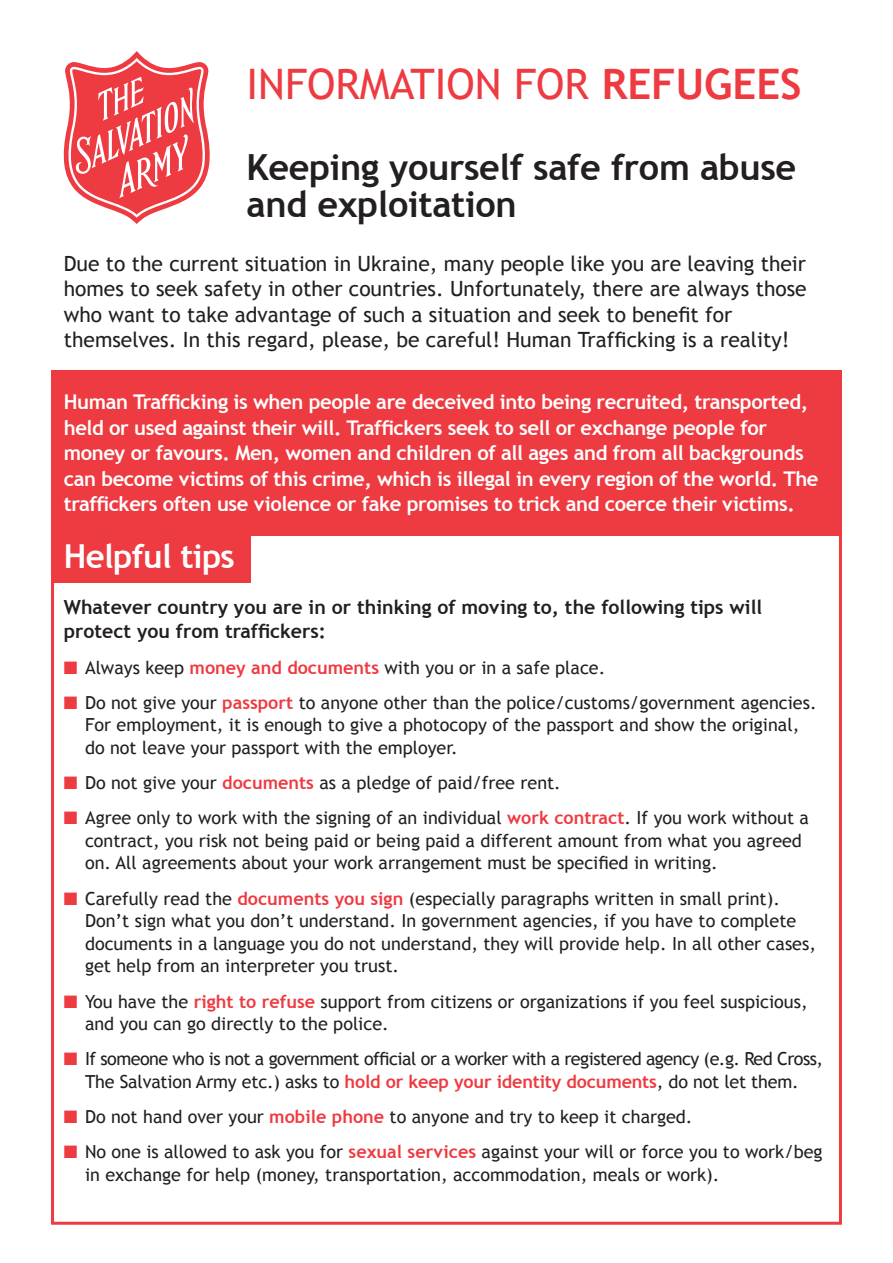
<style>
.page{position:relative;width:893px;height:1263px;background:#fff}
.page>*{position:absolute;margin:0;border:0;box-sizing:border-box;transform-origin:0 0}
.t1{font:42px "Trebuchet MS";color:#ee3a41}
.t2{font:700 36px/37.5px "Trebuchet MS";letter-spacing:-.01em;color:#231f20}
.t3{font:700 33px "Trebuchet MS";letter-spacing:-.02em;color:#fff}
.t4{font:21px/25.5px "Trebuchet MS";color:#231f20}
.t5{font:700 20.25px/25.5px "Trebuchet MS";letter-spacing:-.02em;color:#fff}
.t6{font:700 19.5px/24px "Trebuchet MS";color:#231f20}
.List_Paragraph{font:18px/22.5px "Trebuchet MS";color:#231f20}
.List_Paragraph-2{font:18px/22.5px "Trebuchet MS";letter-spacing:-.03em;color:#231f20;text-align:center}
.s1{font-weight:700}
.s2{color:#ee3a41}
.s3{font-weight:700;color:#ee3a41}
</style>
<div class="page">
<svg style="left:64px;top:51px;width:146px;height:173px"></svg>
<div style="left:51px;top:370px;width:791px;height:166px;background:#ee3a41"></div>
<div style="left:51px;top:528px;width:200px;height:55px;background:#ee3a41"></div>
<div style="left:51px;top:527px;width:791px;height:698px;border:3px solid #ee3a41"></div>
<p class="t1" style="left:247px;top:59px;width:557px">INFORMATION FOR <span class="s1">REFUGEES</span></p>
<p class="t2" style="left:247px;top:148px;width:551px">Keeping yourself safe from abuse and exploitation</p>
<p class="t4" style="left:64px;top:251px;width:744px">Due to the current situation in Ukraine, many people like you are leaving their homes to seek safety in other countries. Unfortunately, there are always those who want to take advantage of such a situation and seek to benefit for themselves. In this regard, please, be careful! Human Trafficking is a reality!</p>
<p class="t5" style="left:64px;top:389px;width:756px">Human Trafficking is when people are deceived into being recruited, transported, held or used against their will. Traffickers seek to sell or exchange people for money or favours. Men, women and children of all ages and from all backgrounds can become victims of this crime, which is illegal in every region of the world. The traffickers often use violence or fake promises to trick and coerce their victims.</p>
<p class="t3" style="left:64px;top:535px;width:172px">Helpful tips</p>
<p class="t6" style="left:64px;top:595px;width:700px">Whatever country you are in or thinking of moving to, the following tips will protect you from traffickers:</p>
<p class="List_Paragraph" style="left:64px;top:656px;width:543px"><span class="s2">■</span> Always keep <span class="s3">money and documents</span> with you or in a safe place.</p>
<p class="List_Paragraph" style="left:85px;top:691px;width:733px;text-indent:-21px"><span class="s2">■</span> Do not give your <span class="s3">passport</span> to anyone other than the police/customs/government agencies.<br>For employment, it is enough to give a photocopy of the passport and show the original, do not leave your passport with the employer.</p>
<p class="List_Paragraph" style="left:64px;top:772px;width:499px"><span class="s2">■</span> Do not give your <span class="s3">documents</span> as a pledge of paid/free rent.</p>
<p class="List_Paragraph" style="left:85px;top:807px;width:725px;text-indent:-21px"><span class="s2">■</span> Agree only to work with the signing of an individual <span class="s3">work contract</span>. If you work without a contract, you risk not being paid or being paid a different amount from what you agreed on. All agreements about your work arrangement must be specified in writing.</p>
<p class="List_Paragraph" style="left:85px;top:887px;width:732px;text-indent:-21px"><span class="s2">■</span> Carefully read the <span class="s3">documents you sign</span> (especially paragraphs written in small print).<br>Don’t sign what you don’t understand. In government agencies, if you have to complete documents in a language you do not understand, they will provide help. In all other cases, get help from an interpreter you trust.</p>
<p class="List_Paragraph" style="left:85px;top:990px;width:724px;text-indent:-21px"><span class="s2">■</span> You have the <span class="s3">right to refuse</span> support from citizens or organizations if you feel suspicious, and you can go directly to the police.</p>
<p class="List_Paragraph-2" style="left:64px;top:1048px;width:761px"><span class="s2">■</span> If someone who is not a government official or a worker with a registered agency (e.g. Red Cross,<br>The Salvation Army etc.) asks to <span class="s3">hold or keep your identity documents</span>, do not let them.</p>
<p class="List_Paragraph" style="left:64px;top:1106px;width:630px"><span class="s2">■</span> Do not hand over your <span class="s3">mobile phone</span> to anyone and try to keep it charged.</p>
<p class="List_Paragraph" style="left:85px;top:1141px;width:739px;text-indent:-21px"><span class="s2">■</span> No one is allowed to ask you for <span class="s3">sexual services</span> against your will or force you to work/beg in exchange for help (money, transportation, accommodation, meals or work).</p>
</div>
